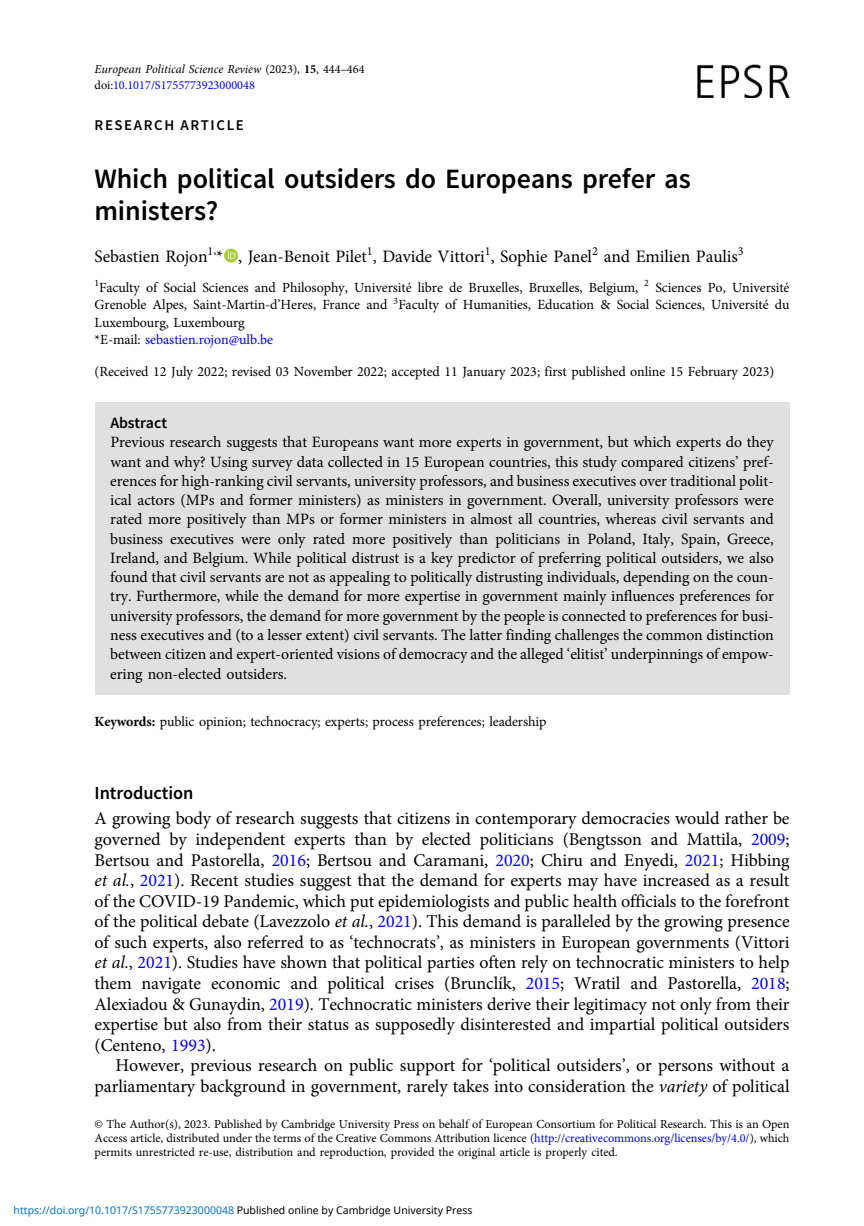
<style>
.page{position:relative;width:864px;height:1226px;background:#fff}
.page>*{position:absolute;margin:0;border:0;box-sizing:border-box;transform-origin:0 0}
.t1{font:28px/31.5px "Adv OT031 da 8 bf";color:#000}
.t2{font:18.38px "Adv OT031 da 8 bf";color:#000}
.t3{font:18.03px/20.7px "Adv OT1 ef 757 c 0";color:#000;text-align:justify}
.t4{font:17.5px "Adv OT1 ef 757 c 0";color:#000}
.t5{font:15.75px/19.2px "Adv OT1 ef 757 c 0";color:#000;text-align:justify}
.t6{font:15.75px "Adv OT031 da 8 bf";color:#000}
.t7{font:14.88px "Adv OT031 da 8 bf";letter-spacing:.11em;color:#000}
.t8{font:14px/17.5px "Adv OT1 ef 757 c 0";color:#000}
.t9{font:12.25px/14px "Adv OT1 ef 757 c 0";color:#000;text-align:justify}
.t10{font:12.25px "Adv OT7 d 6 df 7 ab.I";color:#000}
.t11{font:12.25px "Adv OT1 ef 757 c 0";color:#00f}
.t12{font:10.5px "Noto Sans";color:#0172cf}
.s1{font-family:"Adv OT1 ef 757 c 0"}
.s2{font-family:"Adv O Tb 65 e 897 d.B"}
.s3{color:#000}
.s4{font-style:inherit}
.s5{color:#00f}
.s6{font-family:"Adv OT7 d 6 df 7 ab.I"}
</style>
<div class="page">
<svg style="left:224px;top:249px;width:14px;height:13px"></svg>
<svg style="left:228px;top:251px;width:7px;height:8px"></svg>
<div style="left:95px;top:402px;width:694px;height:292px;background:#e0e0e0"></div>
<img style="left:697px;top:65px;width:92px;height:33px">
<p class="t10" style="left:95px;top:64px;width:271px">European Political Science Review <span class="s1">(2023),</span> <span class="s2">15</span><span class="s1">, 444</span><span class="s1">–</span><span class="s1">464</span></p>
<p class="t11" style="left:95px;top:80px;width:162px"><span class="s3">doi:</span>10.1017/S1755773923000048</p>
<p class="t7" style="left:95px;top:120px;width:150px">RESEARCH ARTICLE</p>
<h1 class="t1" style="left:95px;top:165px;width:597px">Which political outsiders do Europeans prefer as ministers?</h1>
<p class="t4" style="left:95px;top:249px;width:650px">Sebastien Rojon<sup>1</sup><sup>,</sup>* , Jean-Benoit Pilet<sup>1</sup>, Davide Vittori<sup>1</sup>, Sophie Panel<sup>2</sup> and Emilien Paulis<sup>3</sup></p>
<p class="t8" style="left:95px;top:279px;width:696px"><sup>1</sup>Faculty of Social Sciences and Philosophy, Université libre de Bruxelles, Bruxelles, Belgium, <sup>2</sup> Sciences Po, Université Grenoble Alpes, Saint-Martin-d<span class="s4">’</span>Heres, France and <sup>3</sup>Faculty of Humanities, Education &amp; Social Sciences, Université du Luxembourg, Luxembourg<br>*E-mail: <span class="s5">sebastien.rojon@ulb.be</span></p>
<p class="t8" style="left:95px;top:363px;width:680px">(Received 12 July 2022; revised 03 November 2022; accepted 11 January 2023; first published online 15 February 2023)</p>
<p class="t6" style="left:110px;top:417px;width:58px">Abstract</p>
<p class="t5" style="left:110px;top:434px;width:664px">Previous research suggests that Europeans want more experts in government, but which experts do they want and why? Using survey data collected in 15 European countries, this study compared citizens<span class="s4">’</span> pref&shy;erences for high-ranking civil servants, university professors, and business executives over traditional polit&shy;ical actors (MPs and former ministers) as ministers in government. Overall, university professors were rated more positively than MPs or former ministers in almost all countries, whereas civil servants and business executives were only rated more positively than politicians in Poland, Italy, Spain, Greece, Ireland, and Belgium. While political distrust is a key predictor of preferring political outsiders, we also found that civil servants are not as appealing to politically distrusting individuals, depending on the coun&shy;try. Furthermore, while the demand for more expertise in government mainly influences preferences for university professors, the demand for more government by the people is connected to preferences for busi&shy;ness executives and (to a lesser extent) civil servants. The latter finding challenges the common distinction between citizen and expert-oriented visions of democracy and the alleged <span class="s4">‘</span>elitist<span class="s4">’</span> underpinnings of empow&shy;ering non-elected outsiders.</p>
<p class="t8" style="left:95px;top:714px;width:453px"><span class="s2">Keywords:</span> public opinion; technocracy; experts; process preferences; leadership</p>
<p class="t2" style="left:95px;top:786px;width:100px">Introduction</p>
<p class="t3" style="left:95px;top:809px;width:696px">A growing body of research suggests that citizens in contemporary democracies would rather be governed by independent experts than by elected politicians (Bengtsson and Mattila, <span class="s5">2009</span>; Bertsou and Pastorella, <span class="s5">2016</span>; Bertsou and Caramani, <span class="s5">2020</span>; Chiru and Enyedi, <span class="s5">2021</span>; Hibbing <span class="s6">et al.</span>, <span class="s5">2021</span>). Recent studies suggest that the demand for experts may have increased as a result of the COVID-19 Pandemic, which put epidemiologists and public health officials to the forefront of the political debate (Lavezzolo <span class="s6">et al.</span>, <span class="s5">2021</span>). This demand is paralleled by the growing presence of such experts, also referred to as <span class="s4">‘</span>technocrats<span class="s4">’</span>, as ministers in European governments (Vittori <span class="s6">et al.</span>, <span class="s5">2021</span>). Studies have shown that political parties often rely on technocratic ministers to help them navigate economic and political crises (Brunclík, <span class="s5">2015</span>; Wratil and Pastorella, <span class="s5">2018</span>; Alexiadou &amp; Gunaydin, <span class="s5">2019</span>). Technocratic ministers derive their legitimacy not only from their expertise but also from their status as supposedly disinterested and impartial political outsiders (Centeno, <span class="s5">1993</span>).</p>
<p class="t3" style="left:95px;top:1056px;width:696px;text-align:right">However, previous research on public support for <span class="s4">‘</span>political outsiders<span class="s4">’</span>, or persons without a parliamentary background in government, rarely takes into consideration the <span class="s6">variety</span> of political</p>
<p class="t9" style="left:95px;top:1117px;width:696px">© The Author(s), 2023. Published by Cambridge University Press on behalf of European Consortium for Political Research. This is an Open Access article, distributed under the terms of the Creative Commons Attribution licence (<span class="s5">http://creativecommons.org/licenses/by/4.0/</span>), which permits unrestricted re-use, distribution and reproduction, provided the original article is properly cited.</p>
<p class="t12" style="left:14px;top:1202px;width:460px">https://doi.org/10.1017/S1755773923000048 <span class="s3">Published online by Cambridge University Press</span></p>
</div>
